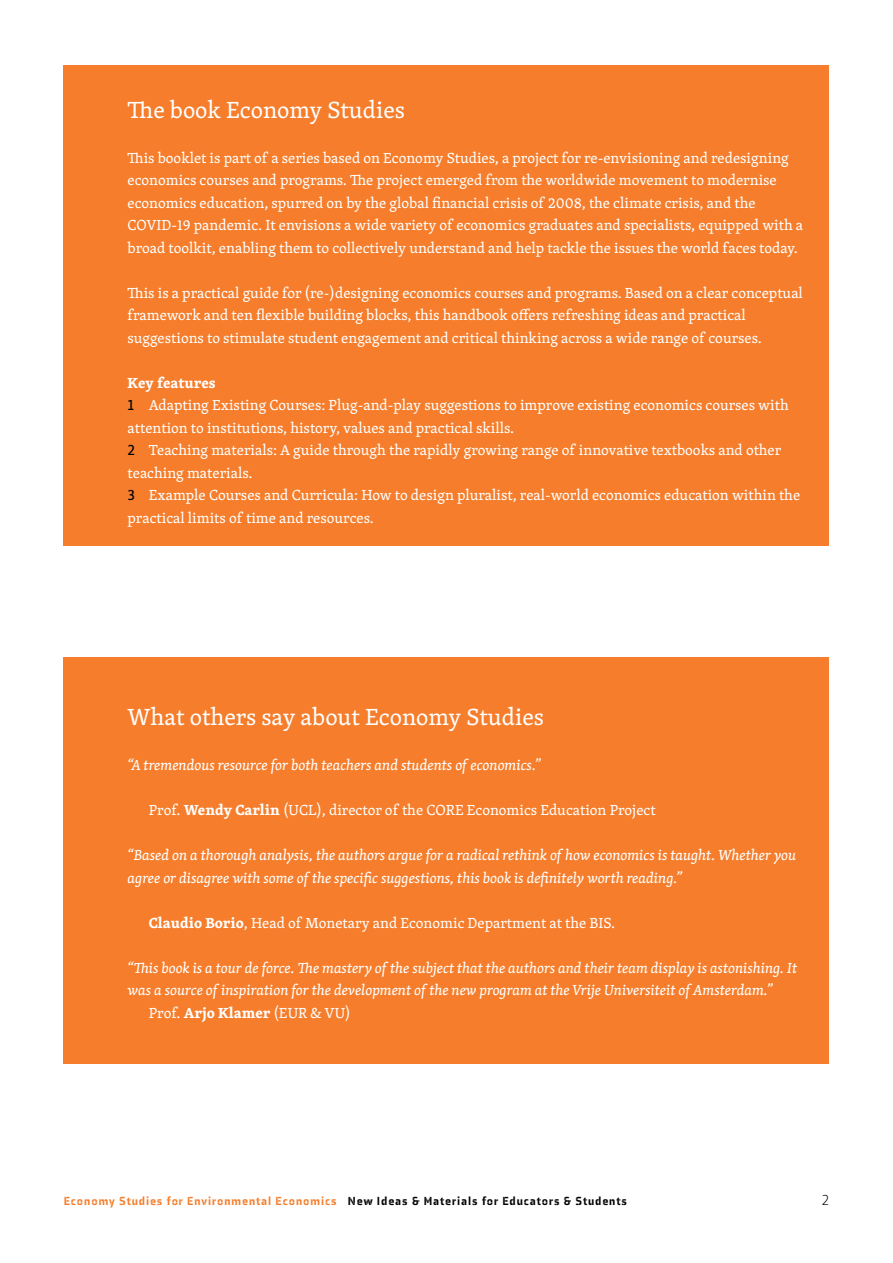
<style>
.page{position:relative;width:893px;height:1263px;background:#fff}
.page>*{position:absolute;margin:0;border:0;box-sizing:border-box;transform-origin:0 0}
.BOX{font:24px "Skolar Latin";color:#fff}
.BOX-2{font:15px/22.5px "Skolar Latin";color:#fff}
.BOX-3{font:italic 15px/22.5px "Skolar Latin";color:#fff}
.BOX-4{font:700 15px "Skolar Latin";color:#fff}
.t1{font:15px "Skolar Sans Latn El";color:#000}
.t2{font:900 12px "Axia Stencil";letter-spacing:.08em;color:#f57d2b}
.s1{font-family:"Skolar Sans Latn Me";color:#000}
.s2{font-weight:700}
.s3{color:#000}
</style>
<div class="page">
<div style="left:64px;top:66px;width:765px;height:29px;background:#f57d2b"></div>
<div style="left:64px;top:95px;width:765px;height:23px;background:#f57d2b"></div>
<div style="left:64px;top:118px;width:765px;height:112px;background:#f57d2b"></div>
<div style="left:64px;top:230px;width:765px;height:23px;background:#f57d2b"></div>
<div style="left:64px;top:253px;width:765px;height:67px;background:#f57d2b"></div>
<div style="left:64px;top:320px;width:765px;height:23px;background:#f57d2b"></div>
<div style="left:64px;top:343px;width:765px;height:22px;background:#f57d2b"></div>
<div style="left:64px;top:365px;width:765px;height:45px;background:#f57d2b"></div>
<div style="left:64px;top:410px;width:765px;height:45px;background:#f57d2b"></div>
<div style="left:64px;top:455px;width:765px;height:91px;background:#f57d2b"></div>
<div style="left:64px;top:658px;width:765px;height:15px;background:#f57d2b"></div>
<div style="left:64px;top:673px;width:765px;height:30px;background:#f57d2b"></div>
<div style="left:64px;top:703px;width:765px;height:22px;background:#f57d2b"></div>
<div style="left:64px;top:725px;width:765px;height:23px;background:#f57d2b"></div>
<div style="left:64px;top:748px;width:765px;height:22px;background:#f57d2b"></div>
<div style="left:64px;top:770px;width:765px;height:23px;background:#f57d2b"></div>
<div style="left:64px;top:793px;width:765px;height:22px;background:#f57d2b"></div>
<div style="left:64px;top:815px;width:765px;height:45px;background:#f57d2b"></div>
<div style="left:64px;top:860px;width:765px;height:23px;background:#f57d2b"></div>
<div style="left:64px;top:883px;width:765px;height:22px;background:#f57d2b"></div>
<div style="left:64px;top:905px;width:765px;height:23px;background:#f57d2b"></div>
<div style="left:64px;top:928px;width:765px;height:45px;background:#f57d2b"></div>
<div style="left:64px;top:973px;width:765px;height:22px;background:#f57d2b"></div>
<div style="left:64px;top:995px;width:765px;height:68px;background:#f57d2b"></div>
<p class="BOX" style="left:128px;top:92px;width:279px">The book Economy Studies</p>
<p class="BOX-2" style="left:128px;top:146px;width:677px">This booklet is part of a series based on Economy Studies, a project for re-envisioning and redesigning economics courses and programs. The project emerged from the worldwide movement to modernise economics education, spurred on by the global financial crisis of 2008, the climate crisis, and the COVID-19 pandemic. It envisions a wide variety of economics graduates and specialists, equipped with a broad toolkit, enabling them to collectively understand and help tackle the issues the world faces today.</p>
<p class="BOX-2" style="left:128px;top:281px;width:677px">This is a practical guide for (re-)designing economics courses and programs. Based on a clear conceptual framework and ten flexible building blocks, this handbook offers refreshing ideas and practical suggestions to stimulate student engagement and critical thinking across a wide range of courses.</p>
<p class="BOX-4" style="left:128px;top:371px;width:90px">Key features</p>
<p class="BOX-2" style="left:128px;top:394px;width:663px"><span class="s1">1</span> Adapting Existing Courses: Plug-and-play suggestions to improve existing economics courses with attention to institutions, history, values and practical skills.</p>
<p class="BOX-2" style="left:128px;top:439px;width:655px"><span class="s1">2</span> Teaching materials: A guide through the rapidly growing range of innovative textbooks and other teaching materials.</p>
<p class="BOX-2" style="left:128px;top:484px;width:674px"><span class="s1">3</span> Example Courses and Curricula: How to design pluralist, real-world economics education within the practical limits of time and resources.</p>
<p class="BOX" style="left:128px;top:699px;width:418px">What others say about Economy Studies</p>
<p class="BOX-3" style="left:128px;top:754px;width:415px">“A tremendous resource for both teachers and students of economics.”</p>
<p class="BOX-2" style="left:149px;top:799px;width:508px">Prof. <span class="s2">Wendy Carlin</span> (UCL), director of the CORE Economics Education Project</p>
<p class="BOX-3" style="left:128px;top:844px;width:670px">“Based on a thorough analysis, the authors argue for a radical rethink of how economics is taught. Whether you agree or disagree with some of the specific suggestions, this book is definitely worth reading.”</p>
<p class="BOX-2" style="left:149px;top:911px;width:468px"><span class="s2">Claudio Borio</span>, Head of Monetary and Economic Department at the BIS.</p>
<p class="BOX-3" style="left:128px;top:956px;width:671px">“This book is a tour de force. The mastery of the subject that the authors and their team display is astonishing. It was a source of inspiration for the development of the new program at the Vrije Universiteit of Amsterdam.”</p>
<p class="BOX-2" style="left:149px;top:1001px;width:203px">Prof. <span class="s2">Arjo Klamer</span> (EUR &amp; VU)</p>
<p class="t2" style="left:64px;top:1193px;width:565px">Economy Studies for Environmental Economics <span class="s3">New Ideas &amp; Materials for Educators &amp; Students</span></p>
<p class="t1" style="left:822px;top:1189px;width:9px">2</p>
</div>
